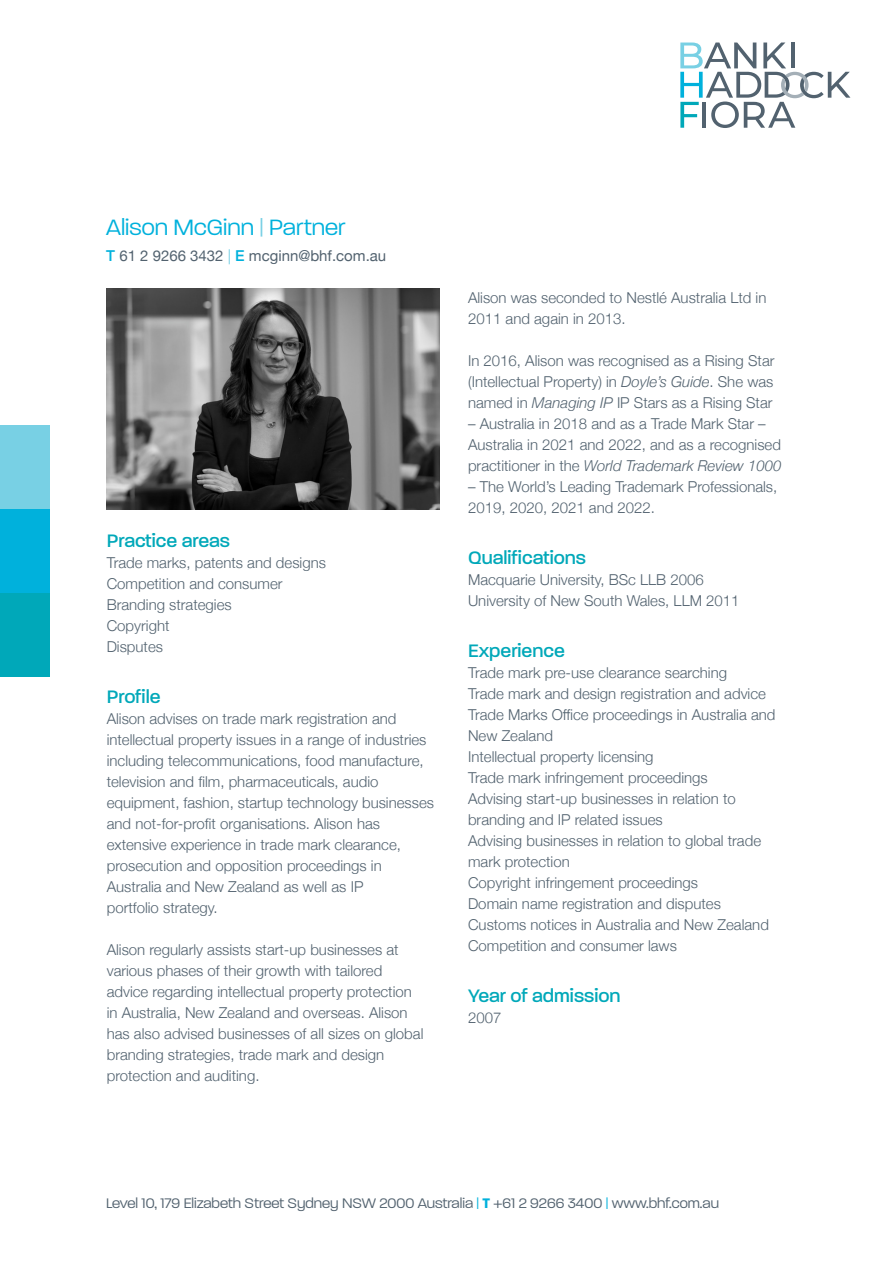
<style>
.page{position:relative;width:893px;height:1263px;background:#fff}
.page>*{position:absolute;margin:0;border:0;box-sizing:border-box;transform-origin:0 0}
.t1{font:300 24px "Paralucent";color:#00b1dc}
.t2{font:500 19.5px "Paralucent";color:#00a8b9}
.t3{font:300 15px/21px "Helvetica Neue";color:#52626f}
.t4{font:300 15px "Paralucent";color:#52626f}
.t5{font:15px "Helvetica Neue";color:#52626f}
.s1{color:#78d0e4}
.s2{font-weight:500;color:#00b1dc}
.s3{font-style:italic}
.s4{color:#00b1dc}
.s5{font-weight:700;color:#00b1dc}
</style>
<div class="page">
<img style="left:107px;top:289px;width:332px;height:221px">
<div style="left:0;top:425px;width:50px;height:84px;background:#78d0e4"></div>
<div style="left:0;top:509px;width:50px;height:84px;background:#00b1dc"></div>
<div style="left:0;top:593px;width:50px;height:84px;background:#00a8b9"></div>
<svg style="left:680px;top:43px;width:170px;height:85px"></svg>
<p class="t1" style="left:106px;top:213px;width:241px">Alison McGinn <span class="s1">|</span> Partner</p>
<p class="t5" style="left:106px;top:244px;width:281px"><span class="s2">T</span> 61 2 9266 3432 <span class="s1">|</span> <span class="s2">E</span> mcginn@bhf.com.au</p>
<p class="t2" style="left:107px;top:529px;width:125px">Practice areas</p>
<p class="t3" style="left:107px;top:551px;width:221px">Trade marks, patents and designs</p>
<p class="t3" style="left:107px;top:572px;width:177px">Competition and consumer</p>
<p class="t3" style="left:107px;top:593px;width:127px">Branding strategies</p>
<p class="t3" style="left:107px;top:614px;width:64px">Copyright</p>
<p class="t3" style="left:107px;top:635px;width:58px">Disputes</p>
<p class="t2" style="left:107px;top:685px;width:55px">Profile</p>
<p class="t3" style="left:107px;top:707px;width:329px">Alison advises on trade mark registration and intellectual property issues in a range of industries including telecommunications, food manufacture, television and film, pharmaceuticals, audio equipment, fashion, startup technology businesses and not-for-profit organisations. Alison has extensive experience in trade mark clearance, prosecution and opposition proceedings in Australia and New Zealand as well as IP<br>portfolio strategy.</p>
<p class="t3" style="left:107px;top:938px;width:318px">Alison regularly assists start-up businesses at various phases of their growth with tailored advice regarding intellectual property protection in Australia, New Zealand and overseas. Alison has also advised businesses of all sizes on global branding strategies, trade mark and design protection and auditing.</p>
<p class="t3" style="left:468px;top:286px;width:300px">Alison was seconded to Nestlé Australia Ltd in</p>
<p class="t3" style="left:468px;top:307px;width:159px">2011 and again in 2013.</p>
<p class="t3" style="left:468px;top:349px;width:308px;text-align:justify">In 2016, Alison was recognised as a Rising Star (Intellectual Property) in <span class="s3">Doyle’s Guide</span>. She was named in <span class="s3">Managing IP</span> IP Stars as a Rising Star</p>
<p class="t3" style="left:468px;top:412px;width:315px">– Australia in 2018 and as a Trade Mark Star –<br>Australia in 2021 and 2022, and as a recognised practitioner in the <span class="s3">World Trademark Review 1000</span></p>
<p class="t3" style="left:468px;top:475px;width:311px">– The World’s Leading Trademark Professionals,<br>2019, 2020, 2021 and 2022.</p>
<p class="t2" style="left:468px;top:546px;width:120px">Qualifications</p>
<p class="t3" style="left:468px;top:568px;width:237px">Macquarie University, BSc LLB 2006</p>
<p class="t3" style="left:468px;top:589px;width:273px">University of New South Wales, LLM 2011</p>
<p class="t2" style="left:468px;top:639px;width:98px">Experience</p>
<p class="t3" style="left:468px;top:661px;width:261px">Trade mark pre-use clearance searching</p>
<p class="t3" style="left:468px;top:682px;width:299px">Trade mark and design registration and advice</p>
<p class="t3" style="left:468px;top:703px;width:309px">Trade Marks Office proceedings in Australia and<br>New Zealand</p>
<p class="t3" style="left:468px;top:745px;width:187px">Intellectual property licensing</p>
<p class="t3" style="left:468px;top:766px;width:241px">Trade mark infringement proceedings</p>
<p class="t3" style="left:468px;top:787px;width:269px">Advising start-up businesses in relation to branding and IP related issues</p>
<p class="t3" style="left:468px;top:829px;width:295px">Advising businesses in relation to global trade mark protection</p>
<p class="t3" style="left:468px;top:871px;width:232px">Copyright infringement proceedings</p>
<p class="t3" style="left:468px;top:892px;width:254px">Domain name registration and disputes</p>
<p class="t3" style="left:468px;top:913px;width:302px">Customs notices in Australia and New Zealand</p>
<p class="t3" style="left:468px;top:934px;width:210px">Competition and consumer laws</p>
<p class="t2" style="left:468px;top:984px;width:154px">Year of admission</p>
<p class="t3" style="left:468px;top:1006px;width:35px">2007</p>
<p class="t4" style="left:106px;top:1194px;width:614px">Level 10, 179 Elizabeth Street Sydney NSW 2000 Australia <span class="s4">|</span> <span class="s5">T</span> +61 2 9266 3400 <span class="s4">|</span> www.bhf.com.au</p>
</div>
